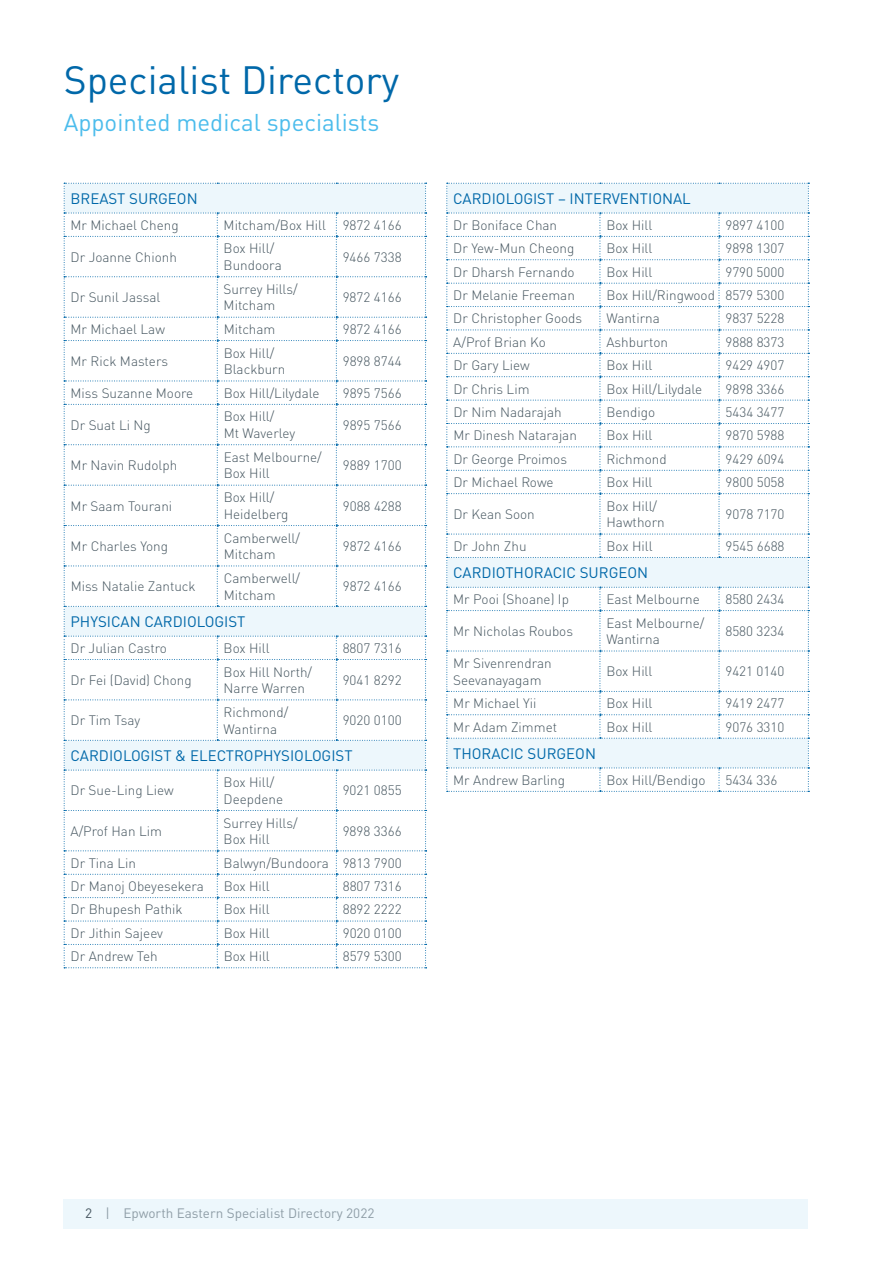
<style>
.page{position:relative;width:893px;height:1263px;background:#fff}
.page>*{position:absolute;margin:0;border:0;box-sizing:border-box;transform-origin:0 0}
.t1{font:39px "DINOT";color:#0068a9}
.t2{font:24px "DINOT";color:#4bbcec}
.t3{font:15px "DINOT";color:#0068a9}
.t4{font:300 13.5px/16.5px "DINOT";color:#45555f}
.t5{font:13.5px "DINOT";color:#8f9ea7}
.s1{color:#45555f}
</style>
<div class="page">
<div style="left:64px;top:1199px;width:744px;height:30px;background:#edf7fc"></div>
<svg style="left:64px;top:183px;width:363px;height:785px"></svg>
<svg style="left:446px;top:183px;width:363px;height:609px"></svg>
<h1 class="t1" style="left:64px;top:55px;width:337px">Specialist Directory</h1>
<h2 class="t2" style="left:64px;top:107px;width:317px">Appointed medical specialists</h2>
<p class="t3" style="left:71px;top:189px;width:129px">BREAST SURGEON</p>
<p class="t4" style="left:71px;top:217px;width:110px">Mr Michael Cheng</p>
<p class="t4" style="left:224px;top:217px;width:180px">Mitcham/Box Hill 9872 4166</p>
<p class="t4" style="left:71px;top:248px;width:108px">Dr Joanne Chionh</p>
<p class="t4" style="left:224px;top:240px;width:60px">Box Hill/<br>Bundoora</p>
<p class="t4" style="left:343px;top:248px;width:60px">9466 7338</p>
<p class="t4" style="left:71px;top:289px;width:91px">Dr Sunil Jassal</p>
<p class="t4" style="left:224px;top:281px;width:76px">Surrey Hills/<br>Mitcham</p>
<p class="t4" style="left:343px;top:289px;width:60px">9872 4166</p>
<p class="t4" style="left:71px;top:321px;width:96px">Mr Michael Law</p>
<p class="t4" style="left:224px;top:321px;width:53px">Mitcham</p>
<p class="t4" style="left:343px;top:321px;width:60px">9872 4166</p>
<p class="t4" style="left:71px;top:353px;width:99px">Mr Rick Masters</p>
<p class="t4" style="left:224px;top:344px;width:63px">Box Hill/<br>Blackburn</p>
<p class="t4" style="left:343px;top:353px;width:60px">9898 8744</p>
<p class="t4" style="left:71px;top:385px;width:124px">Miss Suzanne Moore</p>
<p class="t4" style="left:224px;top:385px;width:97px">Box Hill/Lilydale</p>
<p class="t4" style="left:343px;top:385px;width:60px">9895 7566</p>
<p class="t4" style="left:71px;top:416px;width:82px">Dr Suat Li Ng</p>
<p class="t4" style="left:224px;top:408px;width:73px">Box Hill/<br>Mt Waverley</p>
<p class="t4" style="left:343px;top:416px;width:60px">9895 7566</p>
<p class="t4" style="left:71px;top:457px;width:108px">Mr Navin Rudolph</p>
<p class="t4" style="left:224px;top:449px;width:100px">East Melbourne/<br>Box Hill</p>
<p class="t4" style="left:343px;top:457px;width:60px">9889 1700</p>
<p class="t4" style="left:71px;top:497px;width:103px">Mr Saam Tourani</p>
<p class="t4" style="left:224px;top:489px;width:66px">Box Hill/<br>Heidelberg</p>
<p class="t4" style="left:343px;top:497px;width:60px">9088 4288</p>
<p class="t4" style="left:71px;top:538px;width:99px">Mr Charles Yong</p>
<p class="t4" style="left:224px;top:529px;width:78px">Camberwell/<br>Mitcham</p>
<p class="t4" style="left:343px;top:538px;width:60px">9872 4166</p>
<p class="t4" style="left:71px;top:578px;width:127px">Miss Natalie Zantuck</p>
<p class="t4" style="left:224px;top:570px;width:78px">Camberwell/<br>Mitcham</p>
<p class="t4" style="left:343px;top:578px;width:60px">9872 4166</p>
<p class="t3" style="left:71px;top:612px;width:176px">PHYSICAN CARDIOLOGIST</p>
<p class="t4" style="left:71px;top:640px;width:98px">Dr Julian Castro</p>
<p class="t4" style="left:224px;top:640px;width:48px">Box Hill</p>
<p class="t4" style="left:343px;top:640px;width:60px">8807 7316</p>
<p class="t4" style="left:71px;top:672px;width:123px">Dr Fei (David) Chong</p>
<p class="t4" style="left:224px;top:663px;width:90px">Box Hill North/<br>Narre Warren</p>
<p class="t4" style="left:343px;top:672px;width:60px">9041 8292</p>
<p class="t4" style="left:71px;top:712px;width:71px">Dr Tim Tsay</p>
<p class="t4" style="left:224px;top:704px;width:66px">Richmond/<br>Wantirna</p>
<p class="t4" style="left:343px;top:712px;width:60px">9020 0100</p>
<p class="t3" style="left:71px;top:746px;width:284px">CARDIOLOGIST &amp; ELECTROPHYSIOLOGIST</p>
<p class="t4" style="left:71px;top:782px;width:105px">Dr Sue-Ling Liew</p>
<p class="t4" style="left:224px;top:774px;width:61px">Box Hill/<br>Deepdene</p>
<p class="t4" style="left:343px;top:782px;width:60px">9021 0855</p>
<p class="t4" style="left:71px;top:822px;width:93px">A/Prof Han Lim</p>
<p class="t4" style="left:224px;top:814px;width:76px">Surrey Hills/<br>Box Hill</p>
<p class="t4" style="left:343px;top:822px;width:60px">9898 3366</p>
<p class="t4" style="left:71px;top:854px;width:67px">Dr Tina Lin</p>
<p class="t4" style="left:224px;top:854px;width:180px">Balwyn/Bundoora 9813 7900</p>
<p class="t4" style="left:71px;top:878px;width:135px">Dr Manoj Obeyesekera</p>
<p class="t4" style="left:224px;top:878px;width:48px">Box Hill</p>
<p class="t4" style="left:343px;top:878px;width:60px">8807 7316</p>
<p class="t4" style="left:71px;top:901px;width:114px">Dr Bhupesh Pathik</p>
<p class="t4" style="left:224px;top:901px;width:48px">Box Hill</p>
<p class="t4" style="left:343px;top:901px;width:60px">8892 2222</p>
<p class="t4" style="left:71px;top:925px;width:94px">Dr Jithin Sajeev</p>
<p class="t4" style="left:224px;top:925px;width:48px">Box Hill</p>
<p class="t4" style="left:343px;top:925px;width:60px">9020 0100</p>
<p class="t4" style="left:71px;top:948px;width:89px">Dr Andrew Teh</p>
<p class="t4" style="left:224px;top:948px;width:48px">Box Hill</p>
<p class="t4" style="left:343px;top:948px;width:60px">8579 5300</p>
<p class="t3" style="left:453px;top:189px;width:239px">CARDIOLOGIST – INTERVENTIONAL</p>
<p class="t4" style="left:453px;top:217px;width:105px">Dr Boniface Chan</p>
<p class="t4" style="left:606px;top:217px;width:48px">Box Hill</p>
<p class="t4" style="left:725px;top:217px;width:60px">9897 4100</p>
<p class="t4" style="left:453px;top:240px;width:123px">Dr Yew-Mun Cheong</p>
<p class="t4" style="left:606px;top:240px;width:48px">Box Hill</p>
<p class="t4" style="left:725px;top:240px;width:60px">9898 1307</p>
<p class="t4" style="left:453px;top:263px;width:123px">Dr Dharsh Fernando</p>
<p class="t4" style="left:606px;top:263px;width:48px">Box Hill</p>
<p class="t4" style="left:725px;top:263px;width:60px">9790 5000</p>
<p class="t4" style="left:453px;top:287px;width:123px">Dr Melanie Freeman</p>
<p class="t4" style="left:606px;top:287px;width:180px">Box Hill/Ringwood 8579 5300</p>
<p class="t4" style="left:453px;top:310px;width:130px">Dr Christopher Goods</p>
<p class="t4" style="left:606px;top:310px;width:55px">Wantirna</p>
<p class="t4" style="left:725px;top:310px;width:60px">9837 5228</p>
<p class="t4" style="left:453px;top:333px;width:94px">A/Prof Brian Ko</p>
<p class="t4" style="left:606px;top:333px;width:63px">Ashburton</p>
<p class="t4" style="left:725px;top:333px;width:60px">9888 8373</p>
<p class="t4" style="left:453px;top:357px;width:78px">Dr Gary Liew</p>
<p class="t4" style="left:606px;top:357px;width:48px">Box Hill</p>
<p class="t4" style="left:725px;top:357px;width:60px">9429 4907</p>
<p class="t4" style="left:453px;top:380px;width:78px">Dr Chris Lim</p>
<p class="t4" style="left:606px;top:380px;width:97px">Box Hill/Lilydale</p>
<p class="t4" style="left:725px;top:380px;width:60px">9898 3366</p>
<p class="t4" style="left:453px;top:404px;width:110px">Dr Nim Nadarajah</p>
<p class="t4" style="left:606px;top:404px;width:50px">Bendigo</p>
<p class="t4" style="left:725px;top:404px;width:60px">5434 3477</p>
<p class="t4" style="left:453px;top:427px;width:125px">Mr Dinesh Natarajan</p>
<p class="t4" style="left:606px;top:427px;width:48px">Box Hill</p>
<p class="t4" style="left:725px;top:427px;width:60px">9870 5988</p>
<p class="t4" style="left:453px;top:450px;width:115px">Dr George Proimos</p>
<p class="t4" style="left:606px;top:450px;width:62px">Richmond</p>
<p class="t4" style="left:725px;top:450px;width:60px">9429 6094</p>
<p class="t4" style="left:453px;top:474px;width:102px">Dr Michael Rowe</p>
<p class="t4" style="left:606px;top:474px;width:48px">Box Hill</p>
<p class="t4" style="left:725px;top:474px;width:60px">9800 5058</p>
<p class="t4" style="left:453px;top:506px;width:83px">Dr Kean Soon</p>
<p class="t4" style="left:606px;top:497px;width:60px">Box Hill/<br>Hawthorn</p>
<p class="t4" style="left:726px;top:506px;width:60px">9078 7170</p>
<p class="t4" style="left:453px;top:538px;width:75px">Dr John Zhu</p>
<p class="t4" style="left:606px;top:538px;width:48px">Box Hill</p>
<p class="t4" style="left:726px;top:538px;width:60px">9545 6688</p>
<p class="t3" style="left:453px;top:563px;width:196px">CARDIOTHORACIC SURGEON</p>
<p class="t4" style="left:453px;top:591px;width:117px">Mr Pooi (Shoane) Ip</p>
<p class="t4" style="left:606px;top:591px;width:95px">East Melbourne</p>
<p class="t4" style="left:725px;top:591px;width:60px">8580 2434</p>
<p class="t4" style="left:453px;top:623px;width:121px">Mr Nicholas Roubos</p>
<p class="t4" style="left:606px;top:614px;width:100px">East Melbourne/<br>Wantirna</p>
<p class="t4" style="left:725px;top:623px;width:60px">8580 3234</p>
<p class="t4" style="left:453px;top:655px;width:100px">Mr Sivenrendran<br>Seevanayagam</p>
<p class="t4" style="left:606px;top:663px;width:48px">Box Hill</p>
<p class="t4" style="left:725px;top:663px;width:60px">9421 0140</p>
<p class="t4" style="left:453px;top:695px;width:85px">Mr Michael Yii</p>
<p class="t4" style="left:606px;top:695px;width:48px">Box Hill</p>
<p class="t4" style="left:725px;top:695px;width:60px">9419 2477</p>
<p class="t4" style="left:453px;top:718px;width:105px">Mr Adam Zimmet</p>
<p class="t4" style="left:606px;top:718px;width:48px">Box Hill</p>
<p class="t4" style="left:725px;top:718px;width:60px">9076 3310</p>
<p class="t3" style="left:453px;top:744px;width:144px">THORACIC SURGEON</p>
<p class="t4" style="left:453px;top:771px;width:113px">Mr Andrew Barling</p>
<p class="t4" style="left:606px;top:771px;width:101px">Box Hill/Bendigo</p>
<p class="t4" style="left:725px;top:771px;width:54px">5434 336</p>
<p class="t5" style="left:85px;top:1205px;width:291px"><span class="s1">2</span> | Epworth Eastern Specialist Directory 2022</p>
</div>
